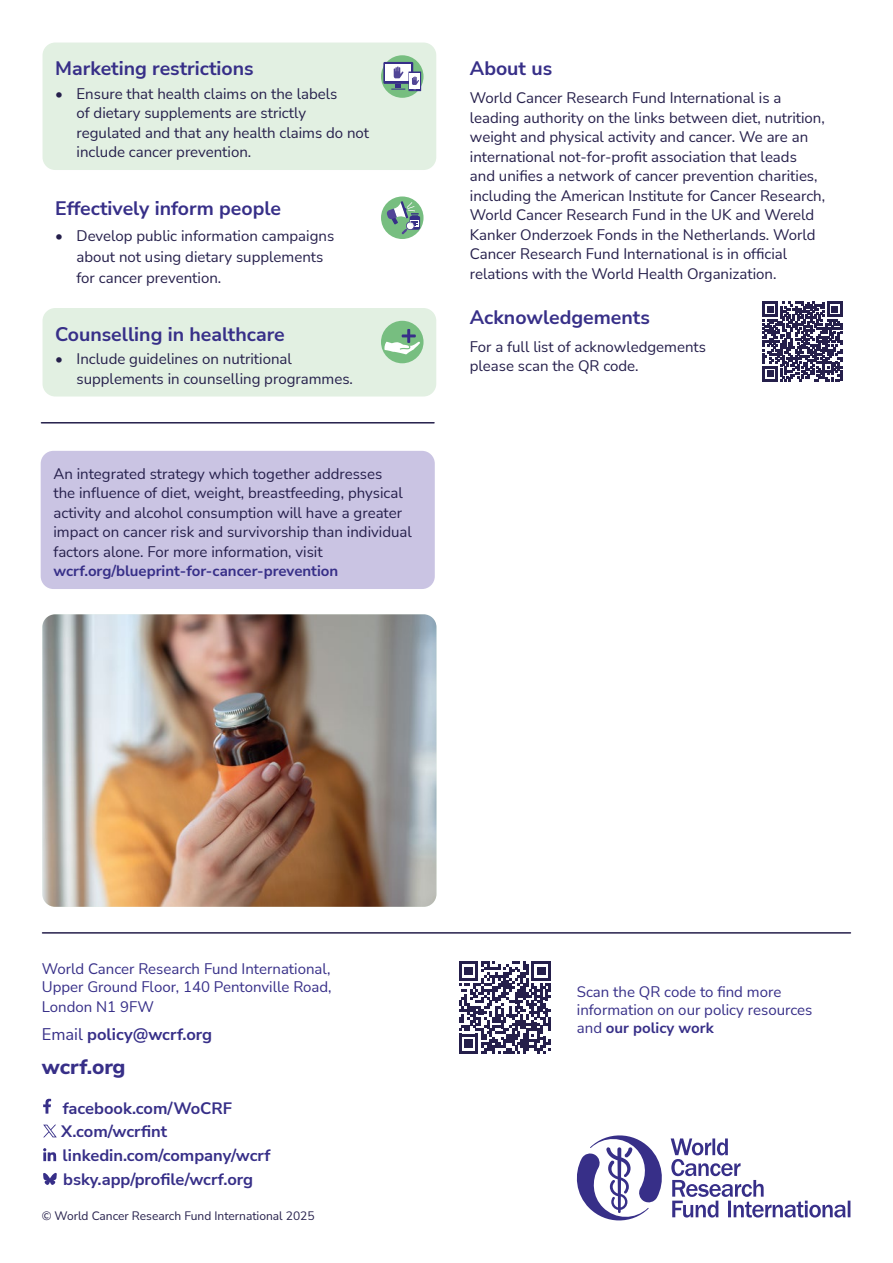
<style>
.page{position:relative;width:893px;height:1263px;background:#fff}
.page>*{position:absolute;margin:0;border:0;box-sizing:border-box;transform-origin:0 0}
.t1{font:800 21px "Nunito Sans";color:#372f88}
.t2{font:700 19.5px "Nunito Sans";color:#372f88}
.t3{font:700 16.5px/23.7px "Nunito Sans";color:#372f88}
.t4{font:15px/19.5px "Nunito Sans";color:#251f4b}
.t5{font:15px/18px "Nunito Sans";color:#372f88}
.t6{font:700 15px "Nunito Sans";color:#372f88}
.t7{font:12px "Nunito Sans";color:#251f4b}
.s1{font-weight:400}
.s2{font-weight:700}
</style>
<div class="page">
<svg style="left:763px;top:302px;width:79px;height:79px"></svg>
<div style="left:41px;top:451px;width:394px;height:138px;background:#cac4e3;border-radius:13px"></div>
<div style="left:43px;top:43px;width:393px;height:127px;background:#e2f0e2;border-radius:13px"></div>
<div style="left:43px;top:308px;width:393px;height:88px;background:#e2f0e2;border-radius:13px"></div>
<div style="left:381px;top:55px;width:42px;height:43px;background:#77be80;border-radius:50%"></div>
<div style="left:383px;top:62px;width:30px;height:22px;background:#372f88"></div>
<svg style="left:391px;top:84px;width:14px;height:6px"></svg>
<div style="left:386px;top:64px;width:25px;height:17px;background:#fff"></div>
<svg style="left:394px;top:66px;width:9px;height:12px"></svg>
<svg style="left:408px;top:71px;width:13px;height:20px"></svg>
<div style="left:410px;top:73px;width:10px;height:16px;background:#fff"></div>
<svg style="left:412px;top:76px;width:7px;height:15px"></svg>
<div style="left:381px;top:196px;width:42px;height:43px;background:#77be80;border-radius:50%"></div>
<svg style="left:386px;top:201px;width:34px;height:33px"></svg>
<div style="left:381px;top:321px;width:42px;height:42px;background:#77be80;border-radius:50%"></div>
<svg style="left:384px;top:329px;width:36px;height:25px"></svg>
<svg style="left:576px;top:1135px;width:86px;height:86px"></svg>
<svg style="left:671px;top:1138px;width:179px;height:79px"></svg>
<hr style="left:43px;top:932px;width:807px;height:2px;background:#251f4b">
<svg style="left:43px;top:1099px;width:8px;height:15px"></svg>
<svg style="left:43px;top:1124px;width:14px;height:13px"></svg>
<svg style="left:43px;top:1148px;width:13px;height:13px"></svg>
<svg style="left:43px;top:1172px;width:14px;height:13px"></svg>
<img style="left:42px;top:614px;width:394px;height:293px">
<hr style="left:41px;top:422px;width:393px;height:1px;background:#251f4b">
<svg style="left:459px;top:961px;width:92px;height:92px"></svg>
<h2 class="t2" style="left:55px;top:54px;width:200px">Marketing restrictions</h2>
<p class="t4" style="left:77px;top:83px;width:294px;text-indent:-21px">• Ensure that health claims on the labels<br>of dietary supplements are strictly regulated and that any health claims do not include cancer prevention.</p>
<h2 class="t2" style="left:55px;top:195px;width:227px">Effectively inform people</h2>
<p class="t4" style="left:77px;top:224px;width:259px;line-height:21px;text-indent:-21px">• Develop public information campaigns about not using dietary supplements for cancer prevention.</p>
<h2 class="t2" style="left:55px;top:320px;width:231px">Counselling in healthcare</h2>
<p class="t4" style="left:77px;top:349px;width:278px;text-indent:-21px">• Include guidelines on nutritional supplements in counselling programmes.</p>
<p class="t4" style="left:53px;top:463px;width:360px">An integrated strategy which together addresses<br>the influence of diet, weight, breastfeeding, physical activity and alcohol consumption will have a greater impact on cancer risk and survivorship than individual factors alone. For more information, visit</p>
<p class="t6" style="left:53px;top:560px;width:286px">wcrf.org/blueprint-for-cancer-prevention</p>
<h2 class="t2" style="left:470px;top:54px;width:84px">About us</h2>
<p class="t4" style="left:470px;top:87px;width:357px">World Cancer Research Fund International is a leading authority on the links between diet, nutrition, weight and physical activity and cancer. We are an international not-for-profit association that leads and unifies a network of cancer prevention charities, including the American Institute for Cancer Research, World Cancer Research Fund in the UK and Wereld Kanker Onderzoek Fonds in the Netherlands. World Cancer Research Fund International is in official relations with the World Health Organization.</p>
<h2 class="t2" style="left:470px;top:303px;width:181px">Acknowledgements</h2>
<p class="t4" style="left:470px;top:336px;width:238px">For a full list of acknowledgements please scan the QR code.</p>
<p class="t5" style="left:42px;top:959px;width:291px">World Cancer Research Fund International,<br>Upper Ground Floor, 140 Pentonville Road,</p>
<p class="t5" style="left:42px;top:997px;width:114px">London N1 9FW</p>
<p class="t3" style="left:42px;top:1021px;width:172px"><span class="s1">Email</span> policy@wcrf.org</p>
<h1 class="t1" style="left:42px;top:1051px;width:85px">wcrf.org</h1>
<p class="t3" style="left:61px;top:1095px;width:211px">facebook.com/WoCRF<br>X.com/wcrfint linkedin.com/company/wcrf bsky.app/profile/wcrf.org</p>
<p class="t7" style="left:42px;top:1208px;width:274px">© World Cancer Research Fund International 2025</p>
<p class="t5" style="left:577px;top:982px;width:237px">Scan the QR code to find more information on our policy resources and <span class="s2">our policy work</span></p>
</div>
